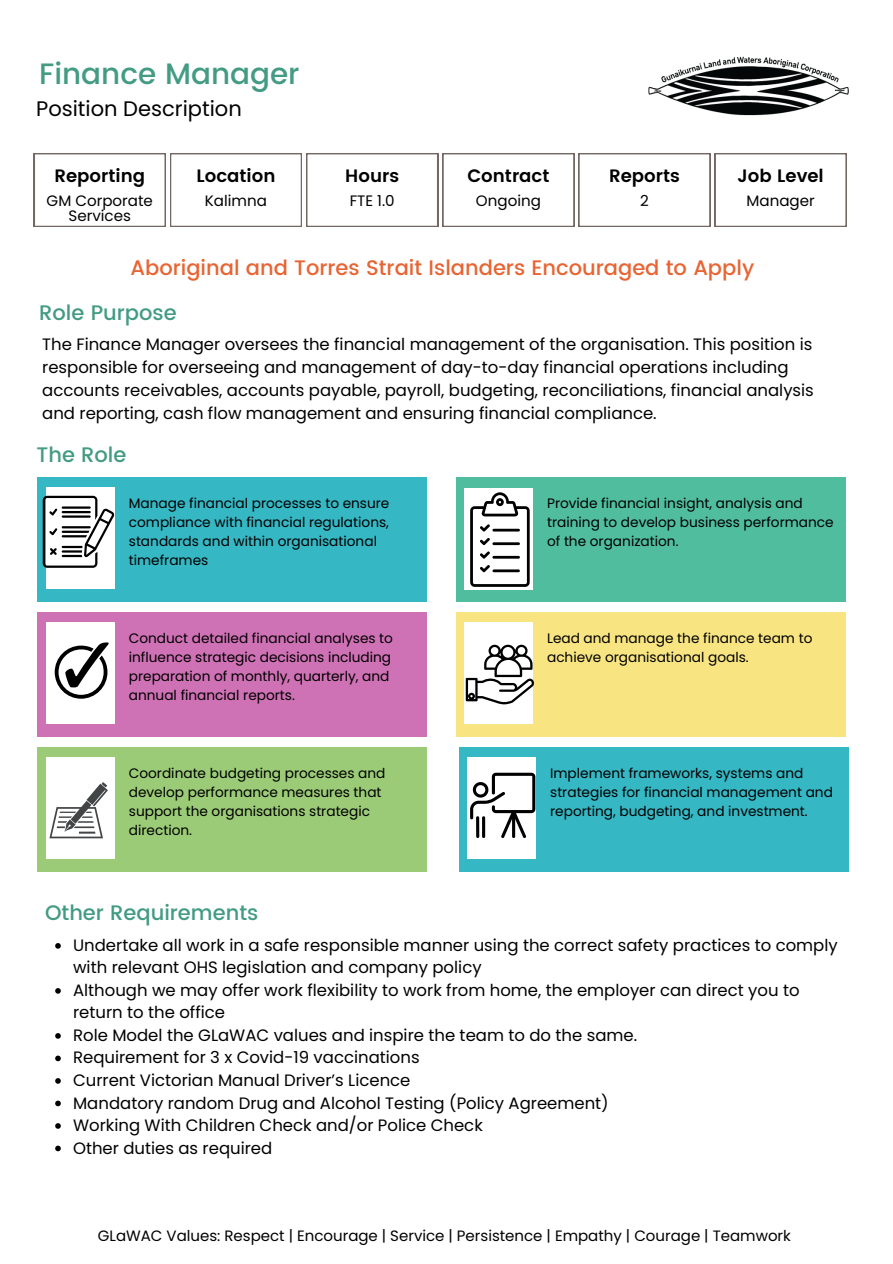
<style>
.page{position:relative;width:893px;height:1264px;background:#fff}
.page>*{position:absolute;margin:0;border:0;box-sizing:border-box;transform-origin:0 0}
.t1{font:500 29.4px "Poppins";color:#429b82}
.t2{font:500 21px "Poppins";color:#e86433}
.t3{font:500 21px "Poppins";color:#429b82}
.t4{font:21px "Poppins";color:#000}
.t5{font:600 18px "Poppins";color:#000}
.t6{font:16.5px/23px "Poppins";color:#000}
.t7{font:15.15px/14.7px "Poppins";color:#000;text-align:center}
.t8{font:15px "Poppins";color:#000}
.t9{font:13.65px/19.2px "Poppins";color:#000}
</style>
<div class="page">
<img style="left:648px;top:56px;width:201px;height:60px">
<svg style="left:34px;top:153px;width:812px;height:73px"></svg>
<div style="left:38px;top:477px;width:389px;height:125px;background:#36b7c4"></div>
<div style="left:46px;top:487px;width:68px;height:102px;background:#fff"></div>
<div style="left:38px;top:612px;width:389px;height:125px;background:#cf71b5"></div>
<div style="left:46px;top:622px;width:68px;height:102px;background:#fff"></div>
<div style="left:38px;top:747px;width:389px;height:124px;background:#9bcb76"></div>
<div style="left:46px;top:757px;width:68px;height:102px;background:#fff"></div>
<div style="left:456px;top:612px;width:389px;height:125px;background:#f8e582"></div>
<div style="left:464px;top:622px;width:68px;height:102px;background:#fff"></div>
<div style="left:456px;top:477px;width:389px;height:125px;background:#50bd9f"></div>
<div style="left:464px;top:487px;width:68px;height:102px;background:#fff"></div>
<div style="left:459px;top:747px;width:389px;height:124px;background:#36b7c4"></div>
<div style="left:467px;top:757px;width:68px;height:102px;background:#fff"></div>
<svg style="left:470px;top:492px;width:59px;height:95px"></svg>
<svg style="left:465px;top:644px;width:69px;height:60px"></svg>
<svg style="left:55px;top:642px;width:54px;height:56px"></svg>
<svg style="left:49px;top:782px;width:59px;height:56px"></svg>
<svg style="left:470px;top:772px;width:65px;height:66px"></svg>
<svg style="left:43px;top:496px;width:72px;height:72px"></svg>
<svg style="left:55px;top:943px;width:6px;height:5px"></svg>
<svg style="left:55px;top:988px;width:6px;height:5px"></svg>
<svg style="left:55px;top:1033px;width:6px;height:5px"></svg>
<svg style="left:55px;top:1055px;width:6px;height:6px"></svg>
<svg style="left:55px;top:1078px;width:6px;height:5px"></svg>
<svg style="left:55px;top:1100px;width:6px;height:6px"></svg>
<svg style="left:55px;top:1123px;width:6px;height:5px"></svg>
<svg style="left:55px;top:1145px;width:6px;height:6px"></svg>
<p class="t1" style="left:39px;top:57px;width:262px">Finance Manager</p>
<p class="t4" style="left:36px;top:94px;width:207px">Position Description</p>
<p class="t5" style="left:54px;top:165px;width:92px">Reporting</p>
<p class="t7" style="left:47px;top:193px;width:108px">GM Corporate<br>Services</p>
<p class="t5" style="left:196px;top:165px;width:80px">Location</p>
<p class="t7" style="left:205px;top:193px;width:64px">Kalimna</p>
<p class="t5" style="left:345px;top:165px;width:55px">Hours</p>
<p class="t7" style="left:349px;top:193px;width:47px">FTE 1.0</p>
<p class="t5" style="left:467px;top:165px;width:83px">Contract</p>
<p class="t7" style="left:476px;top:193px;width:66px">Ongoing</p>
<p class="t5" style="left:609px;top:165px;width:72px">Reports</p>
<p class="t7" style="left:640px;top:193px;width:10px">2</p>
<p class="t5" style="left:737px;top:165px;width:88px">Job Level</p>
<p class="t7" style="left:746px;top:193px;width:70px">Manager</p>
<p class="t2" style="left:130px;top:256px;width:625px">Aboriginal and Torres Strait Islanders Encouraged to Apply</p>
<p class="t3" style="left:39px;top:300px;width:139px">Role Purpose</p>
<p class="t6" style="left:42px;top:333px;width:773px">The Finance Manager oversees the financial management of the organisation. This position is responsible for overseeing and management of day-to-day financial operations including accounts receivables, accounts payable, payroll, budgeting, reconciliations, financial analysis and reporting, cash flow management and ensuring financial compliance.</p>
<p class="t3" style="left:37px;top:442px;width:91px">The Role</p>
<p class="t9" style="left:129px;top:493px;width:262px">Manage financial processes to ensure compliance with financial regulations, standards and within organisational timeframes</p>
<p class="t9" style="left:129px;top:628px;width:266px">Conduct detailed financial analyses to influence strategic decisions including preparation of monthly, quarterly, and annual financial reports.</p>
<p class="t9" style="left:129px;top:763px;width:258px">Coordinate budgeting processes and develop performance measures that support the organisations strategic direction.</p>
<p class="t3" style="left:45px;top:900px;width:215px">Other Requirements</p>
<p class="t9" style="left:547px;top:493px;width:288px">Provide financial insight, analysis and training to develop business performance of the organization.</p>
<p class="t9" style="left:547px;top:628px;width:267px">Lead and manage the finance team to achieve organisational goals.</p>
<p class="t9" style="left:550px;top:763px;width:284px">Implement frameworks, systems and strategies for financial management and reporting, budgeting, and investment.</p>
<p class="t6" style="left:73px;top:933px;width:766px;line-height:22.5px">Undertake all work in a safe responsible manner using the correct safety practices to comply with relevant OHS legislation and company policy</p>
<p class="t6" style="left:73px;top:978px;width:728px;line-height:22.5px">Although we may offer work flexibility to work from home, the employer can direct you to return to the office</p>
<p class="t6" style="left:73px;top:1023px;width:565px">Role Model the GLaWAC values and inspire the team to do the same.</p>
<p class="t6" style="left:73px;top:1046px;width:348px">Requirement for 3 x Covid-19 vaccinations</p>
<p class="t6" style="left:73px;top:1068px;width:339px">Current Victorian Manual Driver’s Licence</p>
<p class="t6" style="left:73px;top:1091px;width:537px">Mandatory random Drug and Alcohol Testing (Policy Agreement)</p>
<p class="t6" style="left:73px;top:1113px;width:411px">Working With Children Check and/or Police Check</p>
<p class="t6" style="left:73px;top:1136px;width:201px">Other duties as required</p>
<p class="t8" style="left:98px;top:1224px;width:694px">GLaWAC Values: Respect | Encourage | Service | Persistence | Empathy | Courage | Teamwork</p>
</div>
